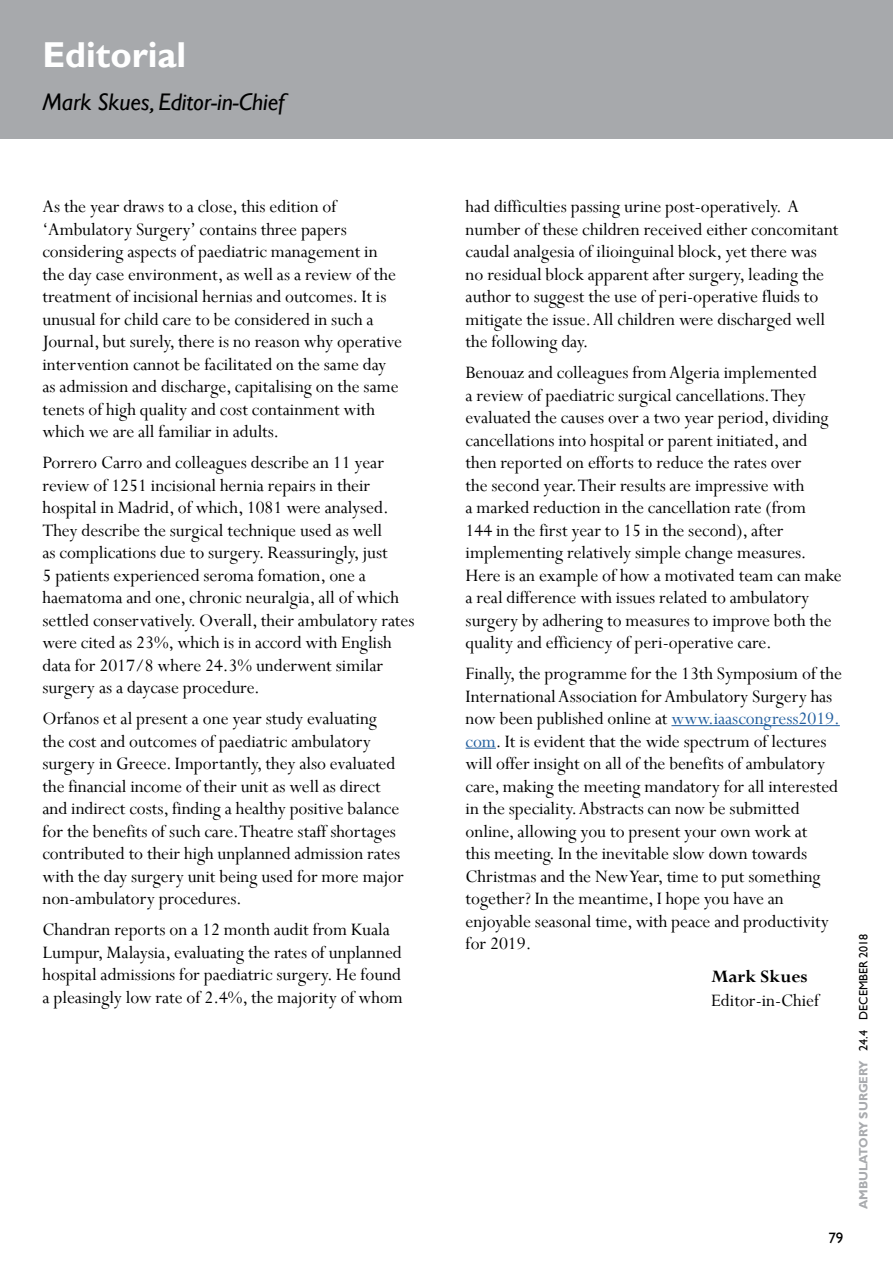
<style>
.page{position:relative;width:893px;height:1263px;background:#fff}
.page>*{position:absolute;margin:0;border:0;box-sizing:border-box;transform-origin:0 0}
.t1{font:700 36px "Gill Sans";color:#fff}
.t2{font:italic 24px "Gill Sans";color:#000}
.t3{font:19.5px/22.5px "Perpetua";color:#000}
.t4{font:700 19.5px "Perpetua";color:#000}
.t5{font:15px "Gill Sans";color:#000}
.t6{font:700 12px "Gill Sans";color:#a9abae}
.s1{color:#215e9e}
.s2{font-weight:400;color:#000}
</style>
<div class="page">
<hr style="left:671px;top:725px;width:169px;height:1px;background:#215e9e">
<hr style="left:466px;top:748px;width:30px;height:1px;background:#215e9e">
<div style="left:0;top:0;width:893px;height:139px;background:#a7a9ac"></div>
<h1 class="t1" style="left:43px;top:34px;width:145px">Editorial</h1>
<p class="t2" style="left:43px;top:88px;width:244px">Mark Skues, Editor-in-Chief</p>
<p class="t3" style="left:43px;top:195px;width:361px">As the year draws to a close, this edition of ‘Ambulatory Surgery’ contains three papers considering aspects of paediatric management in the day case environment, as well as a review of the treatment of incisional hernias and outcomes. It is unusual for child care to be considered in such a Journal, but surely, there is no reason why operative intervention cannot be facilitated on the same day as admission and discharge, capitalising on the same tenets of high quality and cost containment with which we are all familiar in adults.</p>
<p class="t3" style="left:43px;top:451px;width:374px">Porrero Carro and colleagues describe an 11 year review of 1251 incisional hernia repairs in their hospital in Madrid, of which, 1081 were analysed.<br>They describe the surgical technique used as well<br>as complications due to surgery. Reassuringly, just<br>5 patients experienced seroma fomation, one a haematoma and one, chronic neuralgia, all of which settled conservatively. Overall, their ambulatory rates were cited as 23%, which is in accord with English data for 2017/8 where 24.3% underwent similar surgery as a daycase procedure.</p>
<p class="t3" style="left:43px;top:707px;width:363px">Orfanos et al present a one year study evaluating the cost and outcomes of paediatric ambulatory surgery in Greece. Importantly, they also evaluated the financial income of their unit as well as direct and indirect costs, finding a healthy positive balance for the benefits of such care. Theatre staff shortages contributed to their high unplanned admission rates with the day surgery unit being used for more major non-ambulatory procedures.</p>
<p class="t3" style="left:43px;top:918px;width:362px">Chandran reports on a 12 month audit from Kuala Lumpur, Malaysia, evaluating the rates of unplanned hospital admissions for paediatric surgery. He found a pleasingly low rate of 2.4%, the majority of whom</p>
<p class="t3" style="left:466px;top:195px;width:374px">had difficulties passing urine post-operatively. A number of these children received either concomitant caudal analgesia of ilioinguinal block, yet there was no residual block apparent after surgery, leading the author to suggest the use of peri-operative fluids to mitigate the issue. All children were discharged well the following day.</p>
<p class="t3" style="left:466px;top:361px;width:378px">Benouaz and colleagues from Algeria implemented<br>a review of paediatric surgical cancellations. They evaluated the causes over a two year period, dividing cancellations into hospital or parent initiated, and then reported on efforts to reduce the rates over<br>the second year. Their results are impressive with<br>a marked reduction in the cancellation rate (from<br>144 in the first year to 15 in the second), after implementing relatively simple change measures.<br>Here is an example of how a motivated team can make a real difference with issues related to ambulatory surgery by adhering to measures to improve both the quality and efficiency of peri-operative care.</p>
<p class="t3" style="left:466px;top:662px;width:378px">Finally, the programme for the 13th Symposium of the International Association for Ambulatory Surgery has now been published online at <span class="s1">www.iaascongress2019. com</span>. It is evident that the wide spectrum of lectures will offer insight on all of the benefits of ambulatory care, making the meeting mandatory for all interested in the speciality. Abstracts can now be submitted online, allowing you to present your own work at<br>this meeting. In the inevitable slow down towards Christmas and the New Year, time to put something together? In the meantime, I hope you have an enjoyable seasonal time, with peace and productivity for 2019.</p>
<p class="t4" style="left:711px;top:964px;width:98px">Mark Skues</p>
<p class="t3" style="left:711px;top:988px;width:110px">Editor-in-Chief</p>
<p class="t5" style="left:828px;top:1229px;width:16px">79</p>
<p class="t6" style="left:856px;top:1209px;width:277px;rotate:-90deg">AMBULATORY SURGERY <span class="s2">24.4 DECEMBER 2018</span></p>
</div>
